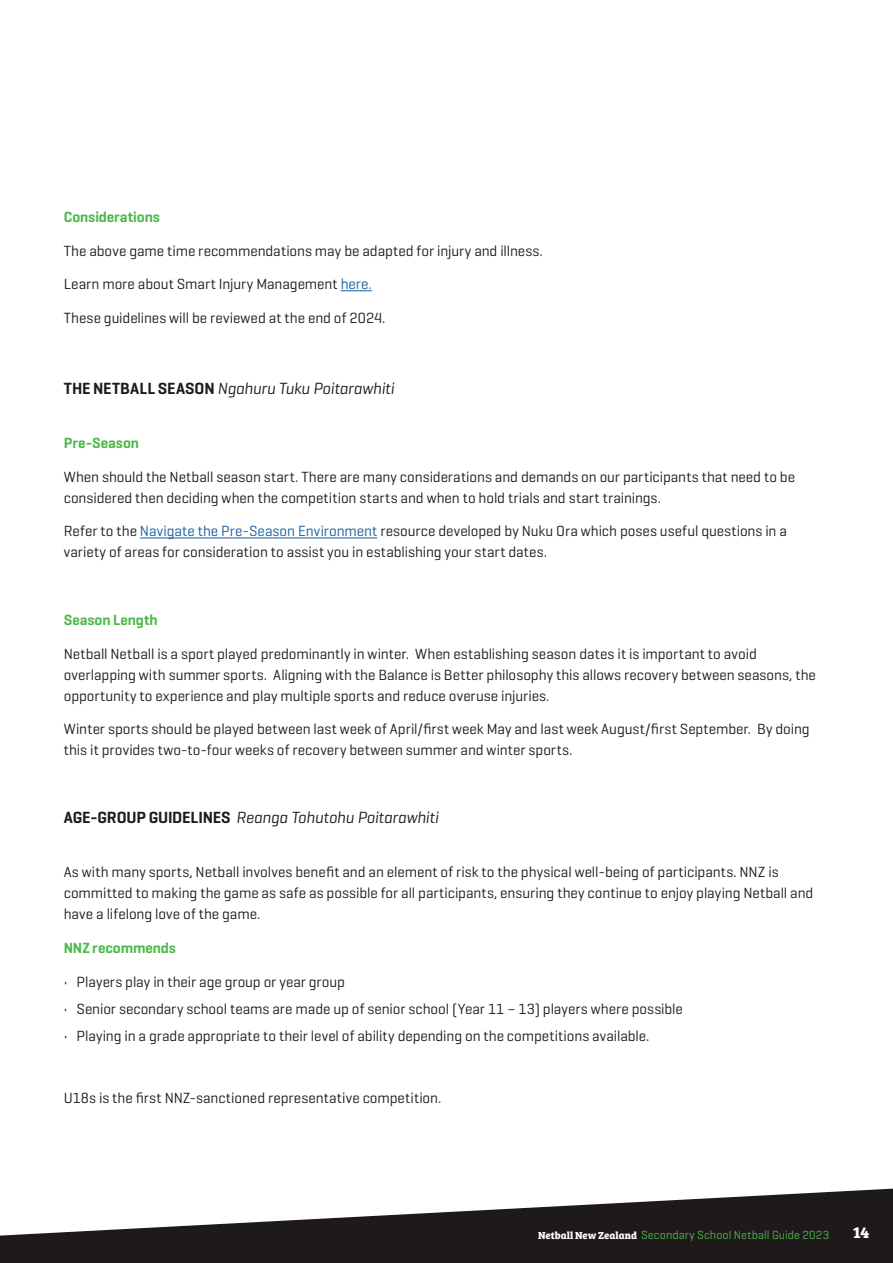
<style>
.page{position:relative;width:893px;height:1263px;background:#fff}
.page>*{position:absolute;margin:0;border:0;box-sizing:border-box;transform-origin:0 0}
.Body{font:italic 16.5px "Geogrotesque";letter-spacing:-.01em;color:#1e1a1b}
.t1{font:700 16.5px "Bree Serif";color:#fff}
.Body-2{font:15px/21px "Geogrotesque";letter-spacing:-.005em;color:#1e1a1b}
.Body-3{font:600 15px "Geogrotesque";letter-spacing:-.005em;color:#4cb848}
.t2{font:12px "Geogrotesque";letter-spacing:.005em;color:#4cb848}
.s1{color:#175d9e}
.s2{font-weight:600;font-style:normal}
.s3{font-family:"Bree Serif";font-weight:700;font-size:10.5px;color:#fff}
</style>
<div class="page">
<svg style="left:0;top:1188px;width:893px;height:75px;fill:#1e1a1b"></svg>
<hr style="left:341px;top:290px;width:31px;height:1px;background:#175d9e">
<hr style="left:140px;top:537px;width:237px;height:1px;background:#175d9e">
<p class="Body-3" style="left:64px;top:207px;width:98px">Considerations</p>
<p class="Body-2" style="left:64px;top:239px;width:481px">The above game time recommendations may be adapted for injury and illness.</p>
<p class="Body-2" style="left:64px;top:273px;width:310px">Learn more about Smart Injury Management <span class="s1">here.</span></p>
<p class="Body-2" style="left:64px;top:307px;width:323px">These guidelines will be reviewed at the end of 2024.</p>
<p class="Body" style="left:64px;top:378px;width:332px"><span class="s2">THE NETBALL SEASON</span> Ngahuru Tuku Poitarawhiti</p>
<p class="Body-3" style="left:64px;top:433px;width:77px">Pre-Season</p>
<p class="Body-2" style="left:64px;top:466px;width:733px">When should the Netball season start. There are many considerations and demands on our participants that need to be considered then deciding when the competition starts and when to hold trials and start trainings.</p>
<p class="Body-2" style="left:64px;top:520px;width:725px">Refer to the <span class="s1">Navigate the Pre-Season Environment</span> resource developed by Nuku Ora which poses useful questions in a variety of areas for consideration to assist you in establishing your start dates.</p>
<p class="Body-3" style="left:64px;top:610px;width:95px">Season Length</p>
<p class="Body-2" style="left:64px;top:643px;width:754px">Netball Netball is a sport played predominantly in winter. When establishing season dates it is important to avoid overlapping with summer sports. Aligning with the Balance is Better philosophy this allows recovery between seasons, the opportunity to experience and play multiple sports and reduce overuse injuries.</p>
<p class="Body-2" style="left:64px;top:718px;width:747px">Winter sports should be played between last week of April/first week May and last week August/first September. By doing this it provides two-to-four weeks of recovery between summer and winter sports.</p>
<p class="Body" style="left:64px;top:807px;width:376px"><span class="s2">AGE-GROUP GUIDELINES</span> Reanga Tohutohu Poitarawhiti</p>
<p class="Body-2" style="left:64px;top:861px;width:751px">As with many sports, Netball involves benefit and an element of risk to the physical well-being of participants. NNZ is committed to making the game as safe as possible for all participants, ensuring they continue to enjoy playing Netball and have a lifelong love of the game.</p>
<p class="Body-3" style="left:64px;top:938px;width:114px">NNZ recommends</p>
<p class="Body-2" style="left:64px;top:971px;width:283px">• Players play in their age group or year group</p>
<p class="Body-2" style="left:64px;top:998px;width:621px">• Senior secondary school teams are made up of senior school (Year 11 – 13) players where possible</p>
<p class="Body-2" style="left:64px;top:1025px;width:587px">• Playing in a grade appropriate to their level of ability depending on the competitions available.</p>
<p class="Body-2" style="left:64px;top:1086px;width:379px">U18s is the first NNZ-sanctioned representative competition.</p>
<p class="t2" style="left:538px;top:1227px;width:293px"><span class="s3">Netball New Zealand</span> Secondary School Netball Guide 2023</p>
<p class="t1" style="left:853px;top:1220px;width:18px">14</p>
</div>
